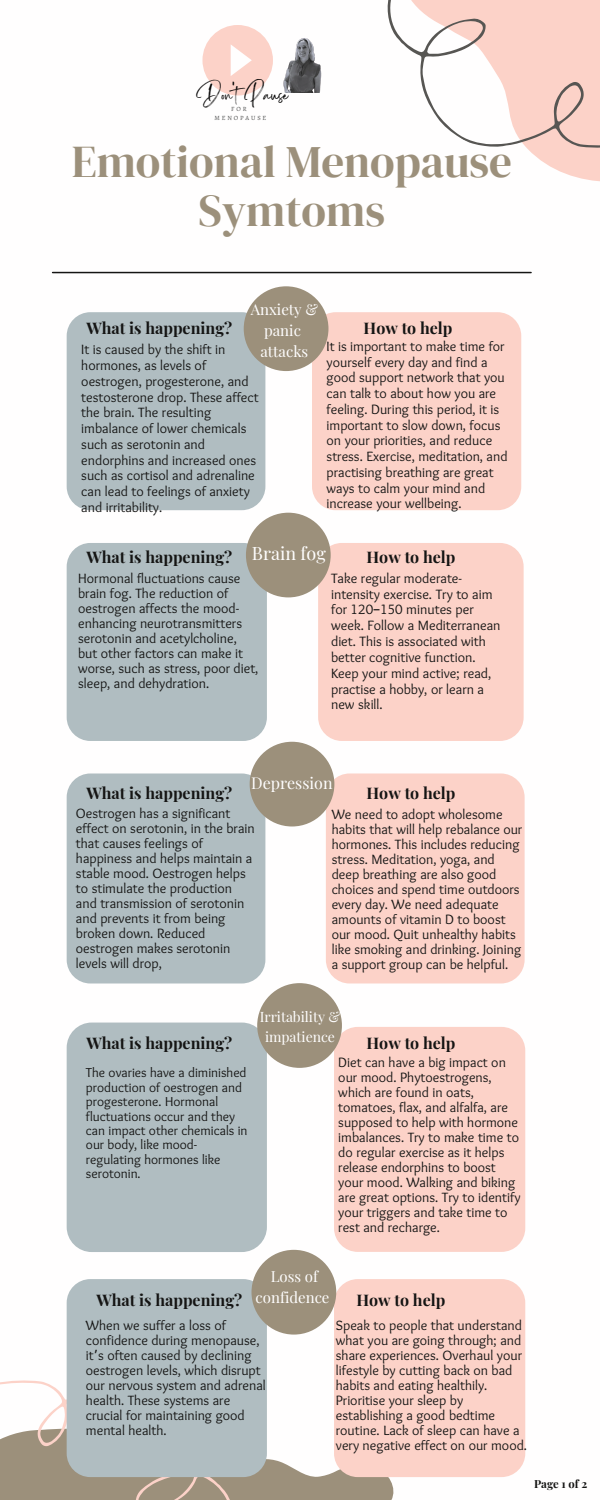
<style>
.page{position:relative;width:600px;height:1500px;background:#fff}
.page>*{position:absolute;margin:0;border:0;box-sizing:border-box;transform-origin:0 0}
.t1{font:45px/49.5px "DM Serif Display";color:#9c907b;text-align:center}
.t2{font:18px "Playfair Display";color:#fffefe}
.t3{font:16.3px "Sisterhood";color:#000}
.t4{font:700 16px "Playfair Display";color:#151514}
.t5{font:16px "Playfair Display";color:#fffefe}
.t6{font:15px/21px "Playfair Display";color:#fffefe;text-align:center}
.t7{font:14.1px/15.8px "Sukar Regular";color:#151514}
.t8{font:14px/15px "Sukar Regular";color:#151514}
.t9{font:14px/19.5px "Playfair Display";color:#fffefe;text-align:center}
.t10{font:13.4px/14.4px "Sukar Regular";color:#151514}
.t11{font:700 11.2px "Playfair Display";color:#151514}
.t12{font:6.4px/8.8px "Alegreya";letter-spacing:.285em;color:#545454;text-align:center}
.s1{font-family:"Noto Sans Gurmukhi"}
</style>
<div class="page">
<hr style="left:53px;top:272px;width:478px;height:1px;background:#151514">
<div style="left:67px;top:312px;width:198px;height:198px;background:#b0bdc1;border-radius:24px"></div>
<svg style="left:387px;top:0;width:213px;height:182px;fill:#fcd2cb"></svg>
<svg style="left:275px;top:1458px;width:119px;height:42px"></svg>
<svg style="left:0;top:1300px;width:275px;height:200px"></svg>
<div style="left:312px;top:312px;width:209px;height:198px;background:#fcd2c8;border-radius:24px"></div>
<div style="left:244px;top:286px;width:84px;height:85px;background:#9c907b;border-radius:50%"></div>
<div style="left:67px;top:543px;width:200px;height:198px;background:#b0bdc1;border-radius:24px"></div>
<div style="left:318px;top:543px;width:206px;height:198px;background:#fcd2c8;border-radius:24px"></div>
<div style="left:246px;top:513px;width:85px;height:84px;background:#9c907b;border-radius:50%"></div>
<div style="left:67px;top:774px;width:198px;height:209px;background:#b0bdc1;border-radius:24px"></div>
<div style="left:326px;top:774px;width:199px;height:209px;background:#fcd2c8;border-radius:24px"></div>
<div style="left:250px;top:742px;width:84px;height:84px;background:#9c907b;border-radius:50%"></div>
<div style="left:67px;top:1023px;width:200px;height:229px;background:#b0bdc1;border-radius:25px"></div>
<div style="left:334px;top:1027px;width:191px;height:225px;background:#fcd2c8;border-radius:24px"></div>
<div style="left:257px;top:983px;width:85px;height:85px;background:#9c907b;border-radius:50%"></div>
<div style="left:67px;top:1279px;width:200px;height:198px;background:#b0bdc1;border-radius:24px"></div>
<div style="left:334px;top:1279px;width:191px;height:198px;background:#fcd2c8;border-radius:24px"></div>
<div style="left:252px;top:1250px;width:84px;height:85px;background:#9c907b;border-radius:50%"></div>
<svg style="left:202px;top:25px;width:56px;height:70px"></svg>
<img style="left:250px;top:32px;width:72px;height:60px">
<p class="t3" style="left:197px;top:91px;width:93px">Don'tPause</p>
<p class="t12" style="left:215px;top:105px;width:53px">FOR<br>MENOPAUSE</p>
<p class="t1" style="left:72px;top:136px;width:442px">Emotional Menopause<br>Symtoms</p>
<p class="t6" style="left:251px;top:298px;width:69px">Anxiety &amp; panic</p>
<p class="t6" style="left:261px;top:340px;width:49px">attacks</p>
<p class="t4" style="left:86px;top:317px;width:147px">What is happening?</p>
<p class="t4" style="left:364px;top:317px;width:90px">How to help</p>
<p class="t8" style="left:81px;top:343px;width:179px;line-height:15.8px">It is caused by the shift in hormones, as levels of oestrogen, progesterone, and testosterone drop. These affect the brain. The resulting imbalance of lower chemicals such as serotonin and endorphins and increased ones such as cortisol and adrenaline can lead to feelings of anxiety and irritability.</p>
<p class="t8" style="left:327px;top:339px;width:182px;line-height:15.8px">It is important to make time for yourself every day and find a good support network that you can talk to about how you are feeling. During this period, it is important to slow down, focus on your priorities, and reduce stress. Exercise, meditation, and practising breathing are great ways to calm your mind and increase your wellbeing.</p>
<p class="t2" style="left:252px;top:541px;width:76px">Brain fog</p>
<p class="t4" style="left:86px;top:545px;width:147px">What is happening?</p>
<p class="t4" style="left:367px;top:545px;width:90px">How to help</p>
<p class="t8" style="left:78px;top:572px;width:182px">Hormonal fluctuations cause brain fog. The reduction of oestrogen affects the mood&shy;enhancing neurotransmitters serotonin and acetylcholine, but other factors can make it worse, such as stress, poor diet, sleep, and dehydration.</p>
<p class="t7" style="left:331px;top:571px;width:171px">Take regular moderate&shy;intensity exercise. Try to aim for 120<span class="s1">–</span>150 minutes per week. Follow a Mediterranean diet. This is associated with better cognitive function.<br>Keep your mind active; read, practise a hobby, or learn a new skill.</p>
<p class="t5" style="left:251px;top:772px;width:83px">Depression</p>
<p class="t4" style="left:86px;top:782px;width:147px">What is happening?</p>
<p class="t4" style="left:367px;top:782px;width:90px">How to help</p>
<p class="t8" style="left:76px;top:807px;width:180px">Oestrogen has a significant effect on serotonin, in the brain that causes feelings of happiness and helps maintain a stable mood. Oestrogen helps to stimulate the production and transmission of serotonin and prevents it from being broken down. Reduced oestrogen makes serotonin levels will drop,</p>
<p class="t8" style="left:332px;top:808px;width:192px">We need to adopt wholesome habits that will help rebalance our hormones. This includes reducing stress. Meditation, yoga, and deep breathing are also good choices and spend time outdoors every day. We need adequate amounts of vitamin D to boost our mood. Quit unhealthy habits like smoking and drinking. Joining a support group can be helpful.</p>
<p class="t9" style="left:260px;top:1007px;width:82px">Irritability &amp; impatience</p>
<p class="t4" style="left:86px;top:1031px;width:147px">What is happening?</p>
<p class="t4" style="left:367px;top:1031px;width:90px">How to help</p>
<p class="t10" style="left:86px;top:1067px;width:163px">The ovaries have a diminished production of oestrogen and progesterone. Hormonal fluctuations occur and they can impact other chemicals in our body, like mood&shy;regulating hormones like serotonin.</p>
<p class="t8" style="left:338px;top:1056px;width:184px">Diet can have a big impact on our mood. Phytoestrogens, which are found in oats, tomatoes, flax, and alfalfa, are supposed to help with hormone imbalances. Try to make time to do regular exercise as it helps release endorphins to boost your mood. Walking and biking are great options. Try to identify your triggers and take time to rest and recharge.</p>
<p class="t6" style="left:271px;top:1265px;width:49px">Loss of</p>
<p class="t4" style="left:96px;top:1289px;width:147px">What is happening?</p>
<p class="t6" style="left:256px;top:1286px;width:75px">confidence</p>
<p class="t4" style="left:356px;top:1289px;width:90px">How to help</p>
<p class="t8" style="left:86px;top:1319px;width:181px">When we suffer a loss of confidence during menopause, it<span class="s1">’</span>s often caused by declining oestrogen levels, which disrupt our nervous system and adrenal health. These systems are crucial for maintaining good mental health.</p>
<p class="t8" style="left:336px;top:1319px;width:193px">Speak to people that understand what you are going through; and share experiences. Overhaul your lifestyle by cutting back on bad habits and eating healthily.<br>Prioritise your sleep by establishing a good bedtime routine. Lack of sleep can have a very negative effect on our mood.</p>
<p class="t11" style="left:534px;top:1475px;width:55px">Page 1 of 2</p>
</div>
